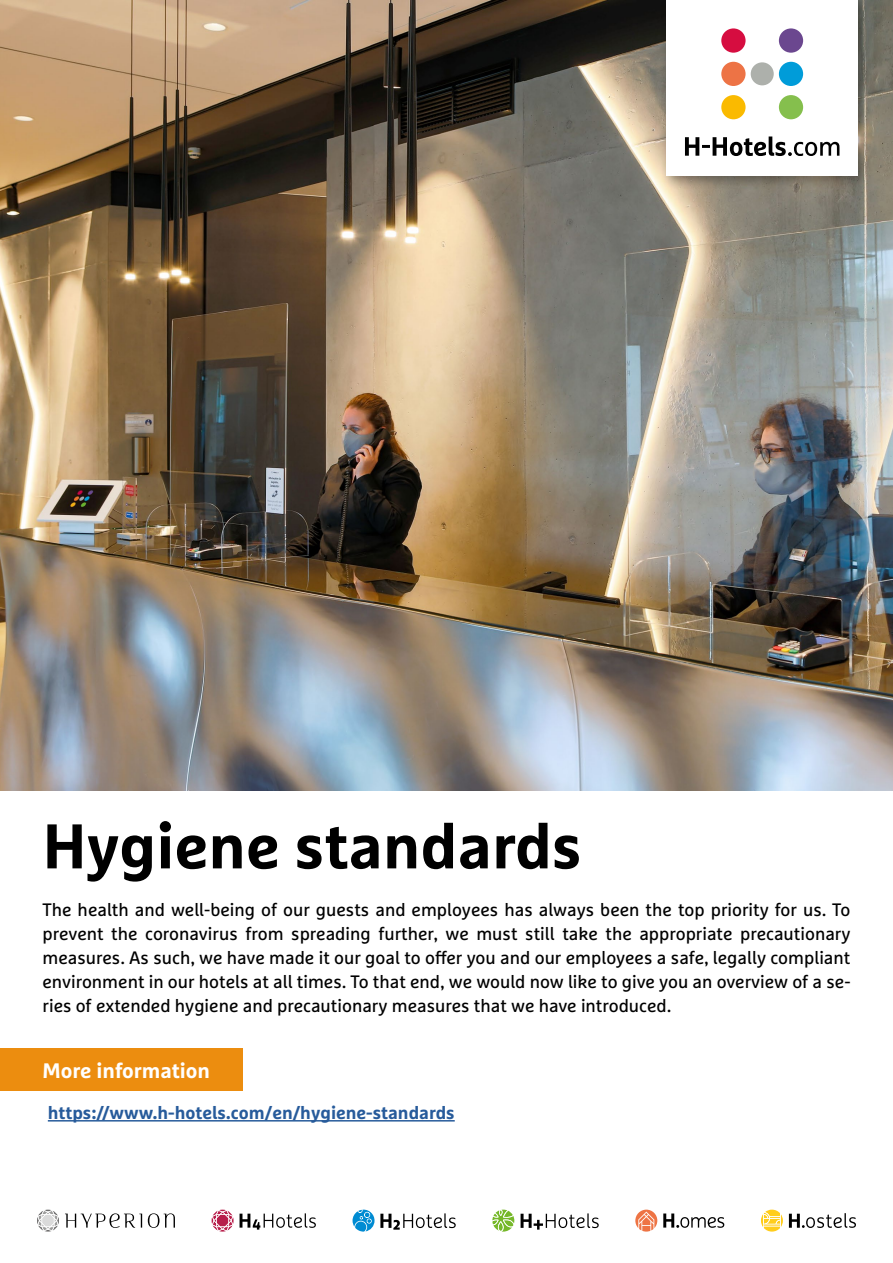
<style>
.page{position:relative;width:893px;height:1263px;background:#fff}
.page>*{position:absolute;margin:0;border:0;box-sizing:border-box;transform-origin:0 0}
.t1{font:700 63px "Marselis Pro";color:#000}
.t2{font:700 21px "Marselis Pro";color:#fff}
.t3{font:18px/24px "Marselis Pro";color:#000;text-align:justify}
.t4{font:700 18px "Marselis Pro";color:#275b9b}
</style>
<div class="page">
<img style="left:0;top:0;width:893px;height:791px">
<div style="left:0;top:1048px;width:242px;height:43px;background:#ec8d0f"></div>
<hr style="left:48px;top:1120px;width:407px;height:1px;background:#275b9b">
<div style="left:660px;top:0;width:212px;height:189px;background:#000;opacity:.35"></div>
<div style="left:666px;top:0;width:192px;height:176px;background:#fff"></div>
<svg style="left:685px;top:136px;width:154px;height:20px"></svg>
<div style="left:721px;top:62px;width:25px;height:24px;background:#ed7345;border-radius:50%"></div>
<div style="left:721px;top:28px;width:25px;height:25px;background:#d60d40;border-radius:50%"></div>
<div style="left:721px;top:95px;width:25px;height:24px;background:#faba00;border-radius:50%"></div>
<div style="left:779px;top:62px;width:24px;height:24px;background:#009cd9;border-radius:50%"></div>
<div style="left:779px;top:28px;width:24px;height:25px;background:#6b478f;border-radius:50%"></div>
<div style="left:779px;top:95px;width:24px;height:24px;background:#85bf4d;border-radius:50%"></div>
<div style="left:751px;top:62px;width:23px;height:23px;background:#adb0ab;border-radius:50%"></div>
<svg style="left:37px;top:1209px;width:22px;height:22px"></svg>
<svg style="left:65px;top:1213px;width:110px;height:15px"></svg>
<svg style="left:212px;top:1209px;width:22px;height:22px"></svg>
<svg style="left:240px;top:1213px;width:76px;height:16px"></svg>
<svg style="left:380px;top:1213px;width:76px;height:17px"></svg>
<svg style="left:353px;top:1209px;width:21px;height:22px"></svg>
<svg style="left:521px;top:1213px;width:78px;height:16px"></svg>
<svg style="left:492px;top:1209px;width:22px;height:22px"></svg>
<svg style="left:663px;top:1213px;width:61px;height:15px"></svg>
<svg style="left:635px;top:1209px;width:22px;height:22px"></svg>
<svg style="left:789px;top:1213px;width:67px;height:15px"></svg>
<svg style="left:761px;top:1209px;width:22px;height:22px"></svg>
<h1 class="t1" style="left:43px;top:807px;width:541px">Hygiene standards</h1>
<p class="t3" style="left:43px;top:897px;width:809px">The health and well-being of our guests and employees has always been the top priority for us. To prevent the coronavirus from spreading further, we must still take the appropriate precautionary measures. As such, we have made it our goal to offer you and our employees a safe, legally compliant environment in our hotels at all times. To that end, we would now like to give you an overview of a se&shy;ries of extended hygiene and precautionary measures that we have introduced.</p>
<p class="t2" style="left:43px;top:1057px;width:169px">More information</p>
<p class="t4" style="left:48px;top:1101px;width:408px">https://www.h-hotels.com/en/hygiene-standards</p>
</div>
